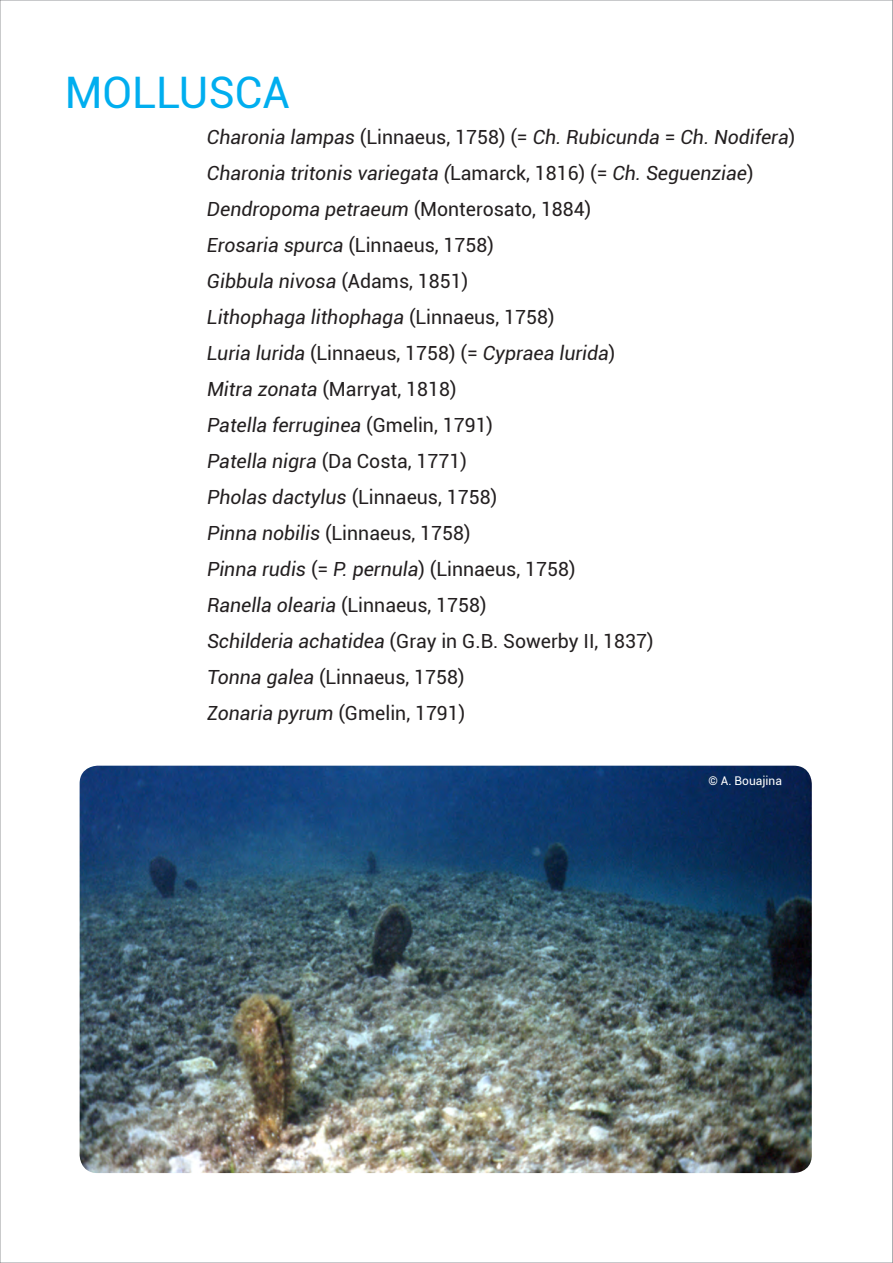
<style>
.page{position:relative;width:893px;height:1263px;background:#fff}
.page>*{position:absolute;margin:0;border:0;box-sizing:border-box;transform-origin:0 0}
.t1{font:43.5px "Roboto";color:#00aeef}
.t2{font:italic 19.5px "Roboto";color:#231f20}
.t3{font:19.5px "Roboto";color:#231f20}
.t4{font:12px "Roboto";color:#fff}
.s1{font-style:normal}
.s2{font-style:italic}
</style>
<div class="page">
<svg style="left:892px;top:0;width:1px;height:1263px"></svg>
<img style="left:80px;top:766px;width:732px;height:407px">
<p class="t1" style="left:65px;top:62px;width:227px">MOLLUSCA</p>
<p class="t2" style="left:207px;top:123px;width:590px">Charonia lampas <span class="s1">(Linnaeus, 1758) (=</span> Ch. Rubicunda <span class="s1">=</span> Ch. Nodifera<span class="s1">)</span></p>
<p class="t2" style="left:207px;top:159px;width:548px">Charonia tritonis variegata (<span class="s1">Lamarck, 1816) (=</span> Ch. Seguenziae<span class="s1">)</span></p>
<p class="t2" style="left:207px;top:195px;width:386px">Dendropoma petraeum <span class="s1">(Monterosato, 1884)</span></p>
<p class="t3" style="left:207px;top:231px;width:289px"><span class="s2">Erosaria spurca</span> (Linnaeus, 1758)</p>
<p class="t2" style="left:207px;top:267px;width:263px">Gibbula nivosa <span class="s1">(Adams, 1851)</span></p>
<p class="t2" style="left:207px;top:303px;width:349px">Lithophaga lithophaga <span class="s1">(Linnaeus, 1758)</span></p>
<p class="t2" style="left:207px;top:339px;width:410px">Luria lurida <span class="s1">(Linnaeus, 1758) (=</span> Cypraea lurida<span class="s1">)</span></p>
<p class="t3" style="left:207px;top:375px;width:251px"><span class="s2">Mitra zonata</span> (Marryat, 1818)</p>
<p class="t2" style="left:207px;top:411px;width:288px">Patella ferruginea <span class="s1">(Gmelin, 1791)</span></p>
<p class="t3" style="left:207px;top:447px;width:261px"><span class="s2">Patella nigra</span> (Da Costa, 1771)</p>
<p class="t3" style="left:207px;top:483px;width:292px"><span class="s2">Pholas dactylus</span> (Linnaeus, 1758)</p>
<p class="t3" style="left:207px;top:519px;width:265px"><span class="s2">Pinna nobilis</span> (Linnaeus, 1758)</p>
<p class="t2" style="left:207px;top:555px;width:370px">Pinna rudis <span class="s1">(=</span> P. pernula<span class="s1">) (Linnaeus, 1758)</span></p>
<p class="t3" style="left:207px;top:591px;width:281px"><span class="s2">Ranella olearia</span> (Linnaeus, 1758)</p>
<p class="t3" style="left:207px;top:627px;width:448px"><span class="s2">Schilderia achatidea</span> (Gray in G.B. Sowerby II, 1837)</p>
<p class="t3" style="left:207px;top:663px;width:259px"><span class="s2">Tonna galea</span> (Linnaeus, 1758)</p>
<p class="t3" style="left:207px;top:699px;width:260px"><span class="s2">Zonaria pyrum</span> (Gmelin, 1791)</p>
<p class="t4" style="left:708px;top:772px;width:75px">© A. Bouajina</p>
</div>
